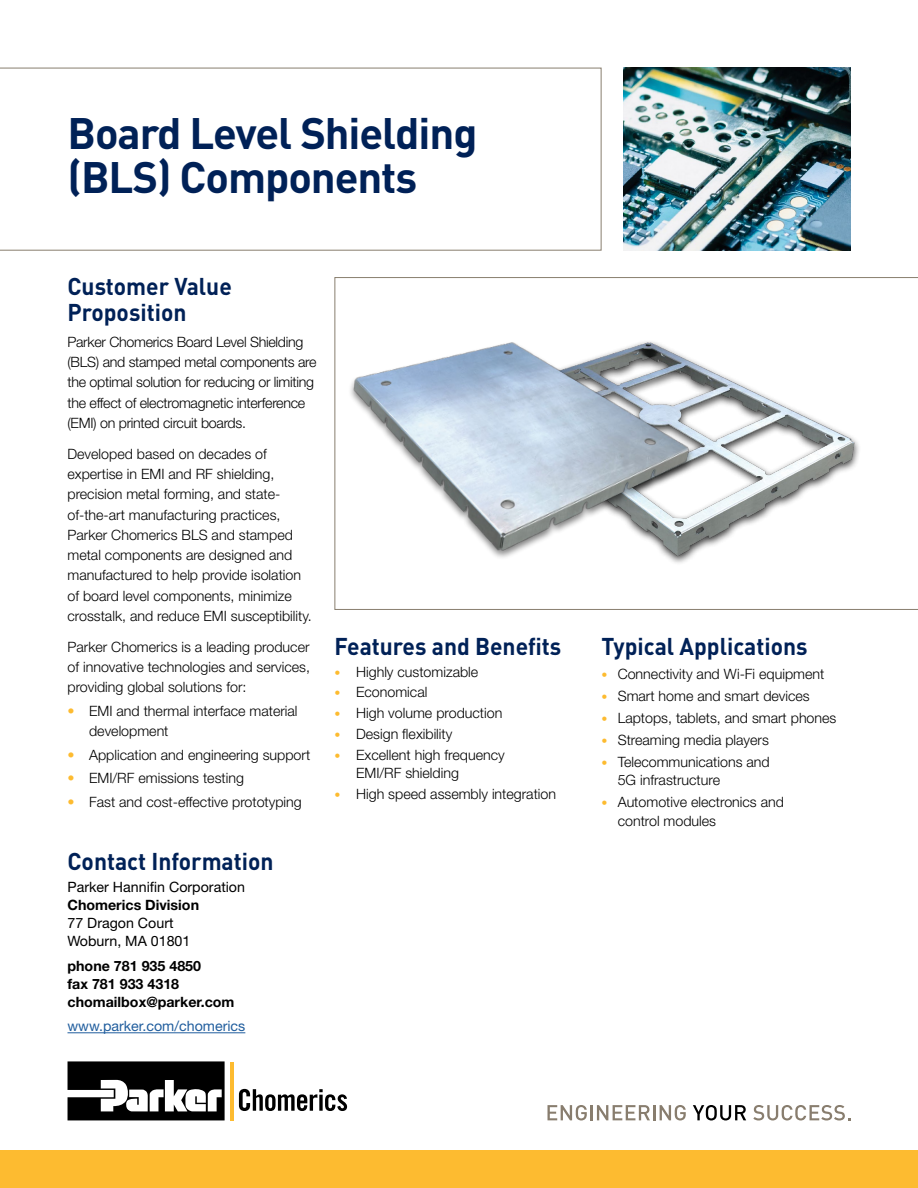
<style>
.page{position:relative;width:918px;height:1188px;background:#fff}
.page>*{position:absolute;margin:0;border:0;box-sizing:border-box;transform-origin:0 0}
.t1{font:700 43.5px/43.5px "DINOT";letter-spacing:-.025em;color:#002157}
.t2{font:700 24px/25.5px "DINOT";color:#002157;scale:.95 1}
.t3{font:300 14.25px/20.2px "Helvetica Neue LT Std";color:#000}
.t4{font:300 14.25px/20.2px "Helvetica Neue LT Std";letter-spacing:-.02em;color:#000}
.t5{font:700 14.25px/18px "Helvetica Neue LT Std";color:#000}
.t6{font:14.25px/18px "Helvetica Neue LT Std";color:#000}
.t7{font:14.25px "Helvetica Neue LT Std";color:#215e9e}
.s1{color:#fdbb30}
.s2{font-family:"Helvetica Neue LT Pro";font-size:12px;color:#fdbb30}
</style>
<div class="page">
<svg style="left:68px;top:1061px;width:157px;height:59px"></svg>
<hr style="left:230px;top:1062px;width:4px;height:58px;background:#fdbb30">
<svg style="left:239px;top:1089px;width:108px;height:22px"></svg>
<div style="left:0;top:1150px;width:918px;height:38px;background:#fdbb30"></div>
<svg style="left:548px;top:1105px;width:39px;height:15px"></svg>
<hr style="left:590px;top:1105px;width:3px;height:15px;background:#887d6e">
<svg style="left:597px;top:1105px;width:89px;height:15px"></svg>
<svg style="left:693px;top:1105px;width:53px;height:15px"></svg>
<svg style="left:753px;top:1105px;width:97px;height:15px"></svg>
<svg style="left:0;top:68px;width:602px;height:183px"></svg>
<hr style="left:68px;top:1032px;width:177px;height:1px;background:#215e9e">
<img style="left:623px;top:68px;width:227px;height:183px">
<svg style="left:334px;top:277px;width:584px;height:333px"></svg>
<img style="left:436px;top:311px;width:474px;height:266px">
<div style="left:348px;top:340px;width:347px;height:220px;background:#000;opacity:.5"></div>
<img style="left:342px;top:307px;width:398px;height:248px">
<h1 class="t1" style="left:68px;top:110px;width:411px">Board Level Shielding (BLS) Components</h1>
<h2 class="t2" style="left:68px;top:273px;width:174px">Customer Value<br>Proposition</h2>
<p class="t4" style="left:68px;top:331px;width:250px">Parker Chomerics Board Level Shielding (BLS) and stamped metal components are the optimal solution for reducing or limiting the effect of electromagnetic interference (EMI) on printed circuit boards.</p>
<p class="t3" style="left:68px;top:443px;width:246px">Developed based on decades of expertise in EMI and RF shielding, precision metal forming, and state&shy;of-the-art manufacturing practices, Parker Chomerics BLS and stamped metal components are designed and manufactured to help provide isolation of board level components, minimize crosstalk, and reduce EMI susceptibility.</p>
<p class="t3" style="left:68px;top:636px;width:244px;text-align:justify">Parker Chomerics is a leading producer of innovative technologies and services, providing global solutions for:</p>
<p class="t3" style="left:89px;top:700px;width:210px;text-indent:-22px"><span class="s1">•</span> EMI and thermal interface material development</p>
<p class="t3" style="left:68px;top:744px;width:244px"><span class="s1">•</span> Application and engineering support</p>
<p class="t3" style="left:68px;top:768px;width:178px"><span class="s1">•</span> EMI/RF emissions testing</p>
<p class="t3" style="left:68px;top:791px;width:236px"><span class="s1">•</span> Fast and cost-effective prototyping</p>
<h2 class="t2" style="left:68px;top:848px;width:218px">Contact Information</h2>
<p class="t6" style="left:68px;top:878px;width:179px">Parker Hannifin Corporation</p>
<p class="t5" style="left:68px;top:896px;width:133px">Chomerics Division</p>
<p class="t6" style="left:68px;top:914px;width:125px">77 Dragon Court<br>Woburn, MA 01801</p>
<p class="t5" style="left:68px;top:956px;width:169px">phone 781 935 4850<br>fax 781 933 4318 chomailbox@parker.com</p>
<p class="t7" style="left:68px;top:1018px;width:179px">www.parker.com/chomerics</p>
<h2 class="t2" style="left:334px;top:632px;width:240px">Features and Benefits</h2>
<p class="t3" style="left:334px;top:661px;width:145px"><span class="s2">•</span> Highly customizable</p>
<p class="t3" style="left:334px;top:682px;width:94px"><span class="s2">•</span> Economical</p>
<p class="t3" style="left:334px;top:703px;width:169px"><span class="s2">•</span> High volume production</p>
<p class="t3" style="left:334px;top:723px;width:119px"><span class="s2">•</span> Design flexibility</p>
<p class="t3" style="left:356px;top:745px;width:150px;line-height:18.6px;text-indent:-22px"><span class="s2">•</span> Excellent high frequency<br>EMI/RF shielding</p>
<p class="t3" style="left:334px;top:784px;width:223px"><span class="s2">•</span> High speed assembly integration</p>
<h2 class="t2" style="left:602px;top:632px;width:218px">Typical Applications</h2>
<p class="t3" style="left:602px;top:664px;width:224px"><span class="s2">•</span> Connectivity and Wi-Fi equipment</p>
<p class="t3" style="left:602px;top:686px;width:210px"><span class="s2">•</span> Smart home and smart devices</p>
<p class="t3" style="left:602px;top:708px;width:236px"><span class="s2">•</span> Laptops, tablets, and smart phones</p>
<p class="t3" style="left:602px;top:729px;width:169px"><span class="s2">•</span> Streaming media players</p>
<p class="t3" style="left:618px;top:752px;width:154px;line-height:18.6px;text-indent:-16px"><span class="s2">•</span> Telecommunications and<br>5G infrastructure</p>
<p class="t3" style="left:618px;top:793px;width:168px;line-height:18.6px;text-indent:-16px"><span class="s2">•</span> Automotive electronics and control modules</p>
</div>
